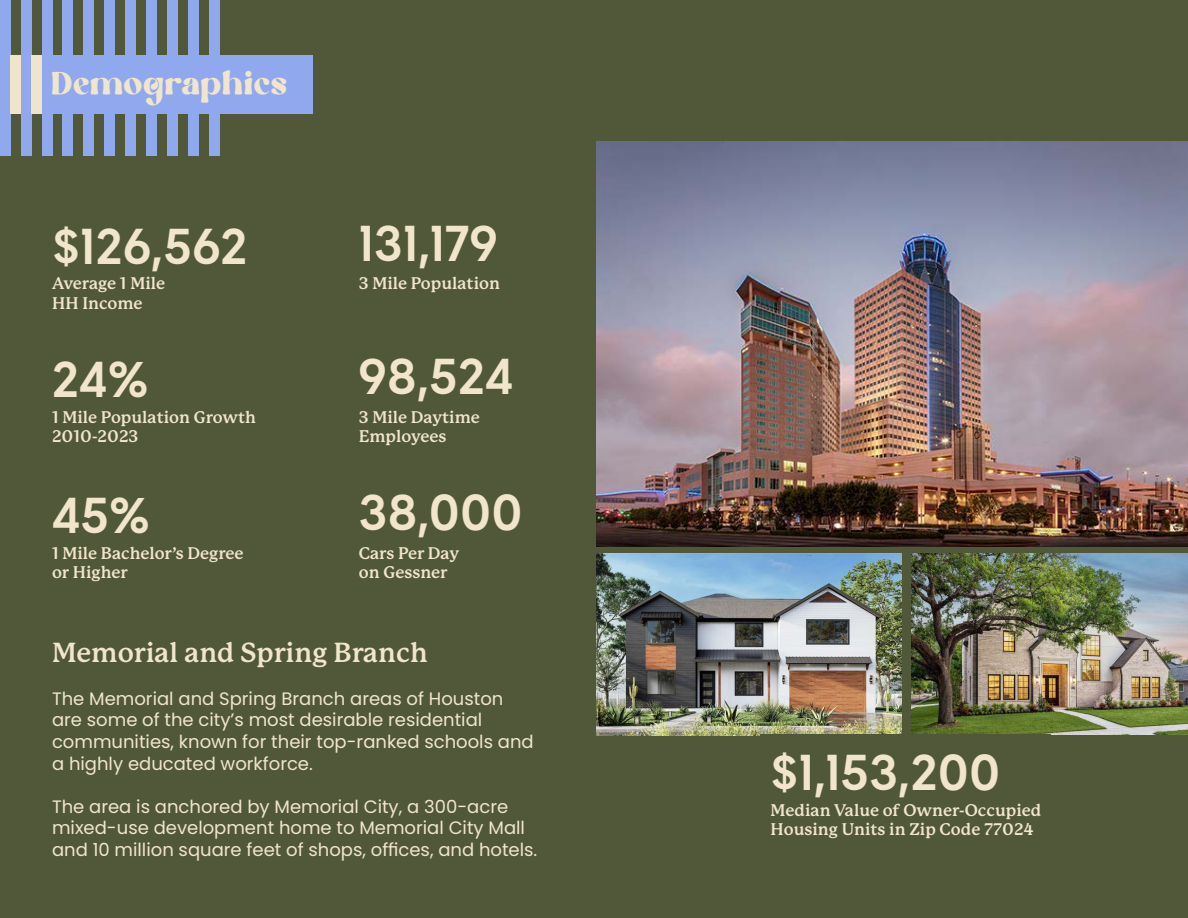
<style>
.page{position:relative;width:1188px;height:918px;background:#515839}
.page>*{position:absolute;margin:0;border:0;box-sizing:border-box;transform-origin:0 0}
.t1{font:600 48px "New Order";letter-spacing:.005em;color:#f1e5cb}
.t2{font:36px "Special Charisma";letter-spacing:.02em;color:#f1e5cb}
.t3{font:700 27px "P22 Mackinac Pro";color:#f1e5cb}
.t4{font:18px/21.6px "Poppins";color:#f1e5cb}
.t5{font:700 16.5px/19.8px "P22 Mackinac Pro";color:#f1e5cb}
</style>
<div class="page">
<div style="left:125px;top:0;width:11px;height:155px;background:#90a8ee"></div>
<div style="left:188px;top:0;width:10px;height:155px;background:#90a8ee"></div>
<div style="left:146px;top:0;width:11px;height:155px;background:#90a8ee"></div>
<div style="left:209px;top:0;width:10px;height:155px;background:#90a8ee"></div>
<div style="left:167px;top:0;width:11px;height:155px;background:#90a8ee"></div>
<div style="left:21px;top:0;width:10px;height:155px;background:#90a8ee"></div>
<div style="left:42px;top:0;width:10px;height:155px;background:#90a8ee"></div>
<div style="left:84px;top:0;width:10px;height:155px;background:#90a8ee"></div>
<div style="left:0;top:0;width:11px;height:155px;background:#90a8ee"></div>
<div style="left:63px;top:0;width:10px;height:155px;background:#90a8ee"></div>
<div style="left:105px;top:0;width:10px;height:155px;background:#90a8ee"></div>
<div style="left:0;top:56px;width:312px;height:58px;background:#90a8ee"></div>
<div style="left:31px;top:56px;width:11px;height:58px;background:#f0e5cb"></div>
<div style="left:11px;top:56px;width:10px;height:58px;background:#f0e5cb"></div>
<img style="left:597px;top:141px;width:591px;height:405px">
<img style="left:597px;top:554px;width:304px;height:181px">
<img style="left:912px;top:554px;width:276px;height:180px">
<div style="left:760px;top:734px;width:291px;height:122px;background:#51583a"></div>
<h2 class="t2" style="left:52px;top:58px;width:237px">Demographics</h2>
<h1 class="t1" style="left:52px;top:215px;width:197px">$126,562</h1>
<h1 class="t1" style="left:359px;top:212px;width:141px">131,179</h1>
<p class="t5" style="left:52px;top:274px;width:115px">Average 1 Mile<br>HH Income</p>
<p class="t5" style="left:359px;top:274px;width:143px">3 Mile Population</p>
<h1 class="t1" style="left:52px;top:348px;width:98px">24%</h1>
<h1 class="t1" style="left:359px;top:345px;width:157px">98,524</h1>
<p class="t5" style="left:52px;top:407px;width:205px">1 Mile Population Growth<br>2010-2023</p>
<p class="t5" style="left:359px;top:407px;width:123px">3 Mile Daytime<br>Employees</p>
<h1 class="t1" style="left:52px;top:484px;width:99px">45%</h1>
<p class="t5" style="left:52px;top:543px;width:193px">1 Mile Bachelor’s Degree or Higher</p>
<h1 class="t1" style="left:359px;top:481px;width:165px">38,000</h1>
<p class="t5" style="left:359px;top:543px;width:102px">Cars Per Day on Gessner</p>
<h3 class="t3" style="left:52px;top:637px;width:377px">Memorial and Spring Branch</h3>
<p class="t4" style="left:52px;top:688px;width:483px">The Memorial and Spring Branch areas of Houston are some of the city’s most desirable residential communities, known for their top-ranked schools and a highly educated workforce.</p>
<p class="t4" style="left:52px;top:796px;width:487px">The area is anchored by Memorial City, a 300-acre mixed-use development home to Memorial City Mall and 10 million square feet of shops, offices, and hotels.</p>
<h1 class="t1" style="left:771px;top:741px;width:231px">$1,153,200</h1>
<p class="t5" style="left:771px;top:800px;width:272px">Median Value of Owner-Occupied<br>Housing Units in Zip Code 77024</p>
</div>
